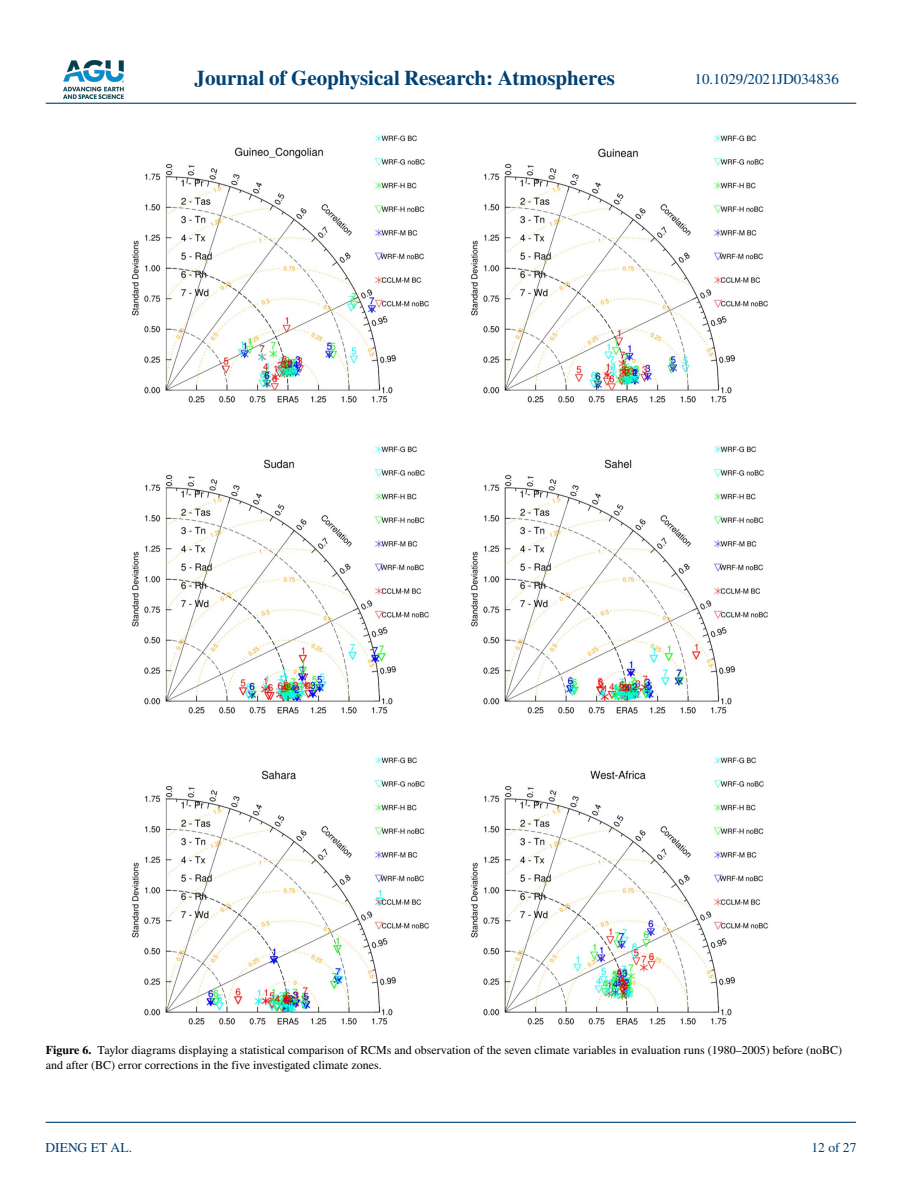
<style>
.page{position:relative;width:902px;height:1183px;background:#fff}
.page>*{position:absolute;margin:0;border:0;box-sizing:border-box;transform-origin:0 0}
.t1{font:700 21px "STIX";color:#004174}
.t2{font:15px "STIX";color:#004174}
.t3{font:13.5px "STIX";color:#004174}
.t4{font:12px/15px "STIX";color:#000}
.s1{font-weight:700}
</style>
<div class="page">
<img style="left:63px;top:60px;width:60px;height:39px">
<hr style="left:46px;top:103px;width:810px;height:1px;background:#004174">
<hr style="left:45px;top:1121px;width:810px;height:1px;background:#004174">
<img style="left:132px;top:134px;width:636px;height:891px">
<h1 class="t1" style="left:194px;top:66px;width:422px">Journal of Geophysical Research: Atmospheres</h1>
<p class="t2" style="left:694px;top:69px;width:146px">10.1029/2021JD034836</p>
<p class="t4" style="left:46px;top:1042px;width:797px"><span class="s1">Figure 6.</span> Taylor diagrams displaying a statistical comparison of RCMs and observation of the seven climate variables in evaluation runs (1980–2005) before (noBC) and after (BC) error corrections in the five investigated climate zones.</p>
<p class="t3" style="left:45px;top:1138px;width:88px">DIENG ET AL.</p>
<p class="t3" style="left:811px;top:1138px;width:46px">12 of 27</p>
</div>
